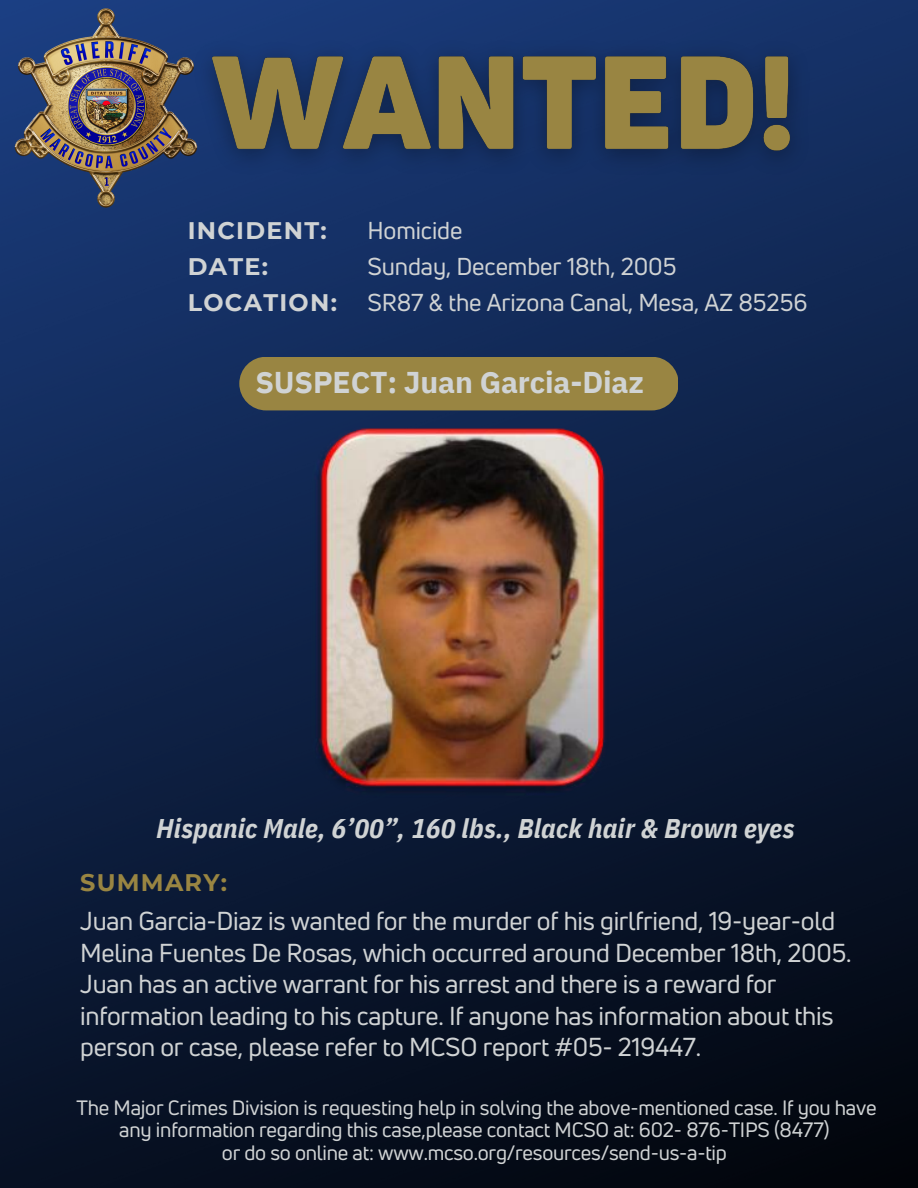
<style>
.page{position:relative;width:918px;height:1188px;background:#fff}
.page>*{position:absolute;margin:0;border:0;box-sizing:border-box;transform-origin:0 0}
.t1{font:700 30px "IBM Plex Sans";letter-spacing:-.005em;color:#d0d3d4}
.t2{font:italic 700 27px "IBM Plex Sans Cond";letter-spacing:.005em;color:#d0d3d4}
.t3{font:25.5px/31.5px "Uni Neue";letter-spacing:-.01em;color:#d0d3d4}
.t4{font:24px "Uni Neue";letter-spacing:-.005em;color:#d0d3d4}
.t5{font:700 24px/36px "Montserrat";letter-spacing:.055em;color:#d0d3d4}
.t6{font:700 24px "Montserrat";letter-spacing:.05em;color:#998542}
.t7{font:20.4px/22.5px "Uni Neue";letter-spacing:-.01em;color:#d0d3d4;text-align:center}
</style>
<div class="page">
<img style="left:0;top:0;width:918px;height:1188px">
<img style="left:306px;top:421px;width:306px;height:381px">
<img style="left:5px;top:7px;width:175px;height:202px">
<div style="left:239px;top:357px;width:439px;height:53px;background:#998542;border-radius:27px"></div>
<img style="left:180px;top:0;width:652px;height:226px">
<p class="t5" style="left:188px;top:213px;width:140px">INCIDENT:<br>DATE:</p>
<p class="t5" style="left:188px;top:285px;width:151px">LOCATION:</p>
<p class="t4" style="left:367px;top:214px;width:97px">Homicide</p>
<p class="t4" style="left:367px;top:250px;width:311px">Sunday, December 18th, 2005</p>
<p class="t4" style="left:367px;top:286px;width:442px">SR87 &amp; the Arizona Canal, Mesa, AZ 85256</p>
<p class="t1" style="left:255px;top:362px;width:390px">SUSPECT: Juan Garcia-Diaz</p>
<p class="t2" style="left:157px;top:810px;width:640px">Hispanic Male, 6’00”, 160 lbs., Black hair &amp; Brown eyes</p>
<p class="t6" style="left:80px;top:868px;width:149px">SUMMARY:</p>
<p class="t3" style="left:80px;top:905px;width:773px">Juan Garcia-Diaz is wanted for the murder of his girlfriend, 19-year-old Melina Fuentes De Rosas, which occurred around December 18th, 2005.<br>Juan has an active warrant for his arrest and there is a reward for information leading to his capture. If anyone has information about this person or case, please refer to MCSO report #05- 219447.</p>
<p class="t7" style="left:77px;top:1096px;width:802px">The Major Crimes Division is requesting help in solving the above-mentioned case. If you have any information regarding this case,please contact MCSO at: 602- 876-TIPS (8477)</p>
<p class="t7" style="left:222px;top:1141px;width:507px">or do so online at: www.mcso.org/resources/send-us-a-tip</p>
</div>
